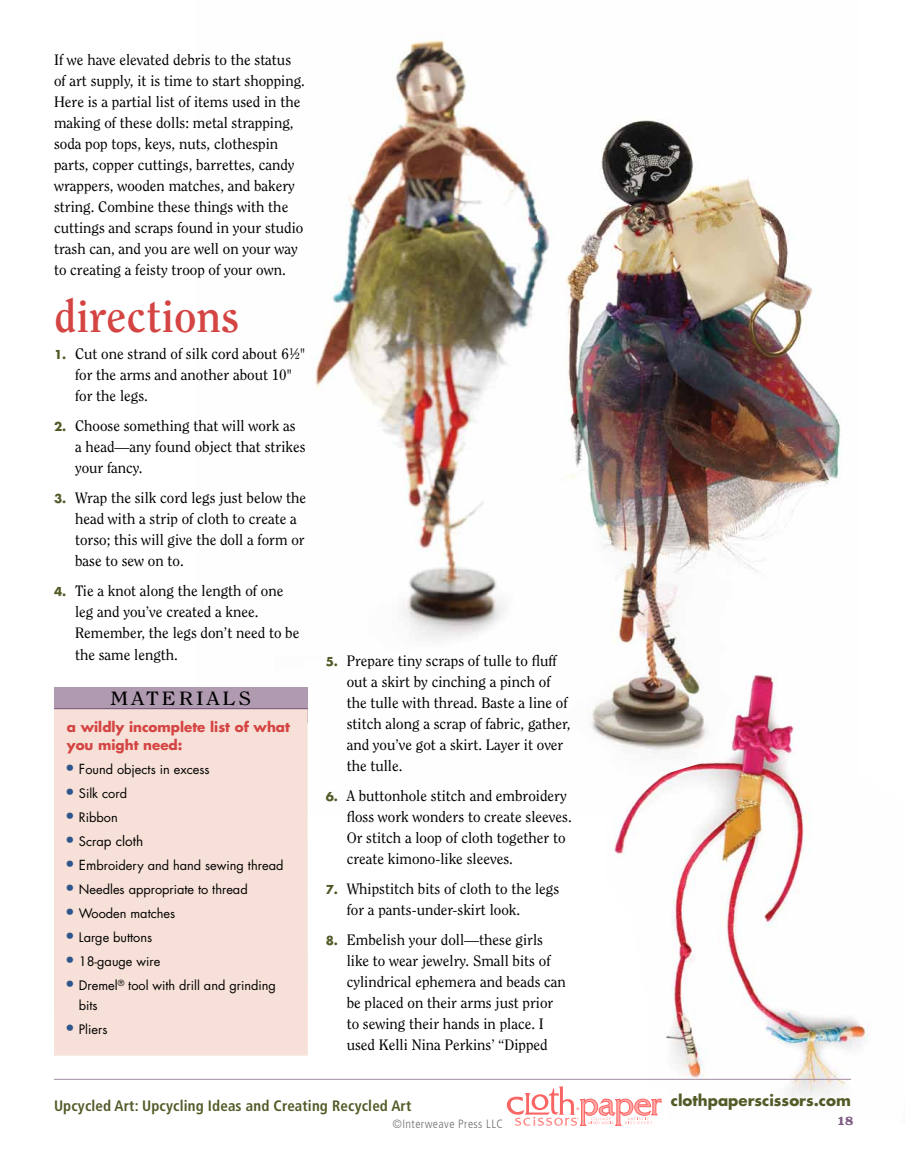
<style>
.page{position:relative;width:905px;height:1175px;background:#fff}
.page>*{position:absolute;margin:0;border:0;box-sizing:border-box;transform-origin:0 0}
.t1{font:700 45px "Clearface Std";color:#d44442}
.t2{font:19.2px "Clearface Std";letter-spacing:.135em;color:#000;scale:1.2 1}
.t3{font:700 condensed 15.15px "Frutiger LT Std";letter-spacing:.01em;color:#525b28}
.t4{font:15px/21px "Clearface Std";color:#000}
.t5{font:700 15px "Futura Std";color:#525b28}
.t6{font:700 13.5px/18px "Futura Std";color:#d44442}
.t7{font:13.5px "Futura Std";color:#000}
.t8{font:700 13.5px "Clarendon LT Std";color:#7d5b82}
.t9{font:12.75px/19.5px "Futura Std";color:#000}
.t10{font:300 condensed 12px "Frutiger LT Std";letter-spacing:.035em;color:#6d6e71}
.s1{font-family:"Futura Std";font-weight:700;font-size:12px;color:#525b28}
.s2{font-family:"Clearface Std";font-weight:700;font-size:18px;color:#2f558d}
.s3{font-size:13.5px}
.s4{font-size:12.75px}
</style>
<div class="page">
<img style="left:307px;top:38px;width:535px;height:701px">
<img style="left:605px;top:665px;width:264px;height:431px">
<div style="left:54px;top:687px;width:253px;height:35px;background:#b09ab0"></div>
<div style="left:54px;top:708px;width:254px;height:347px;background:#f6e0d7"></div>
<hr style="left:54px;top:708px;width:254px;height:1px;background:#744f7a">
<div style="left:494px;top:1086px;width:172px;height:43px;background:#fff"></div>
<hr style="left:54px;top:1078px;width:796px;height:1px;background:#a38aa4">
<svg style="left:506px;top:1086px;width:156px;height:40px"></svg>
<p class="t4" style="left:54px;top:50px;width:252px">If we have elevated debris to the status of art supply, it is time to start shopping.<br>Here is a partial list of items used in the making of these dolls: metal strapping, soda pop tops, keys, nuts, clothespin parts, copper cuttings, barrettes, candy wrappers, wooden matches, and bakery string. Combine these things with the cuttings and scraps found in your studio trash can, and you are well on your way to creating a feisty troop of your own.</p>
<h1 class="t1" style="left:54px;top:289px;width:186px">directions</h1>
<p class="t4" style="left:75px;top:344px;width:231px;text-indent:-21px"><span class="s1">1.</span> Cut one strand of silk cord about 61/2" for the arms and another about 10" for the legs.</p>
<p class="t4" style="left:75px;top:416px;width:232px;text-indent:-21px"><span class="s1">2.</span> Choose something that will work as a head—any found object that strikes your fancy.</p>
<p class="t4" style="left:75px;top:488px;width:232px;text-indent:-21px"><span class="s1">3.</span> Wrap the silk cord legs just below the head with a strip of cloth to create a torso; this will give the doll a form or base to sew on to.</p>
<p class="t4" style="left:75px;top:581px;width:226px;text-indent:-21px"><span class="s1">4.</span> Tie a knot along the length of one leg and you’ve created a knee.<br>Remember, the legs don’t need to be the same length.</p>
<p class="t2" style="left:111px;top:687px;width:119px">MATERIALS</p>
<p class="t6" style="left:67px;top:718px;width:225px">a wildly incomplete list of what you might need:</p>
<p class="t9" style="left:65px;top:760px;width:146px"><span class="s2">•</span> <span class="s3">F</span>ound objects in excess</p>
<p class="t9" style="left:65px;top:784px;width:63px"><span class="s2">•</span> Silk cord</p>
<p class="t9" style="left:65px;top:808px;width:54px"><span class="s2">•</span> Ribbon</p>
<p class="t7" style="left:65px;top:832px;width:79px"><span class="s2">•</span> <span class="s4">Scra</span>p cloth</p>
<p class="t9" style="left:65px;top:856px;width:219px"><span class="s2">•</span> <span class="s3">Em</span>broidery and hand sewing thread</p>
<p class="t9" style="left:65px;top:880px;width:184px"><span class="s2">•</span> Needles appropriate to thread</p>
<p class="t9" style="left:65px;top:904px;width:111px"><span class="s2">•</span> Wooden matches</p>
<p class="t9" style="left:65px;top:928px;width:88px"><span class="s2">•</span> Large buttons</p>
<p class="t9" style="left:65px;top:952px;width:96px"><span class="s2">•</span> 18-gauge wire</p>
<p class="t9" style="left:79px;top:976px;width:198px;text-indent:-13px"><span class="s2">•</span> Dremel<sup>®</sup> tool with drill and grinding bits</p>
<p class="t9" style="left:65px;top:1019px;width:44px"><span class="s2">•</span> Pliers</p>
<p class="t4" style="left:346px;top:650px;width:225px;text-indent:-21px"><span class="s1">5.</span> Prepare tiny scraps of tulle to fluff out a skirt by cinching a pinch of the tulle with thread. Baste a line of stitch along a scrap of fabric, gather, and you’ve got a skirt. Layer it over the tulle.</p>
<p class="t4" style="left:346px;top:785px;width:226px;text-indent:-21px"><span class="s1">6.</span> A buttonhole stitch and embroidery floss work wonders to create sleeves.<br>Or stitch a loop of cloth together to create kimono-like sleeves.</p>
<p class="t4" style="left:346px;top:878px;width:214px;text-indent:-21px"><span class="s1">7.</span> Whipstitch bits of cloth to the legs for a pants-under-skirt look.</p>
<p class="t4" style="left:346px;top:929px;width:221px;text-indent:-21px"><span class="s1">8.</span> Embelish your doll—these girls like to wear jewelry. Small bits of cylindrical ephemera and beads can be placed on their arms just prior to sewing their hands in place. I used Kelli Nina Perkins’ “Dipped</p>
<p class="t3" style="left:54px;top:1097px;width:359px">Upcycled Art: Upcycling Ideas and Creating Recycled Art</p>
<p class="t10" style="left:392px;top:1117px;width:112px">©Interweave Press LLC</p>
<p class="t5" style="left:670px;top:1090px;width:182px">clothpaperscissors.com</p>
<p class="t8" style="left:837px;top:1112px;width:18px">18</p>
</div>
